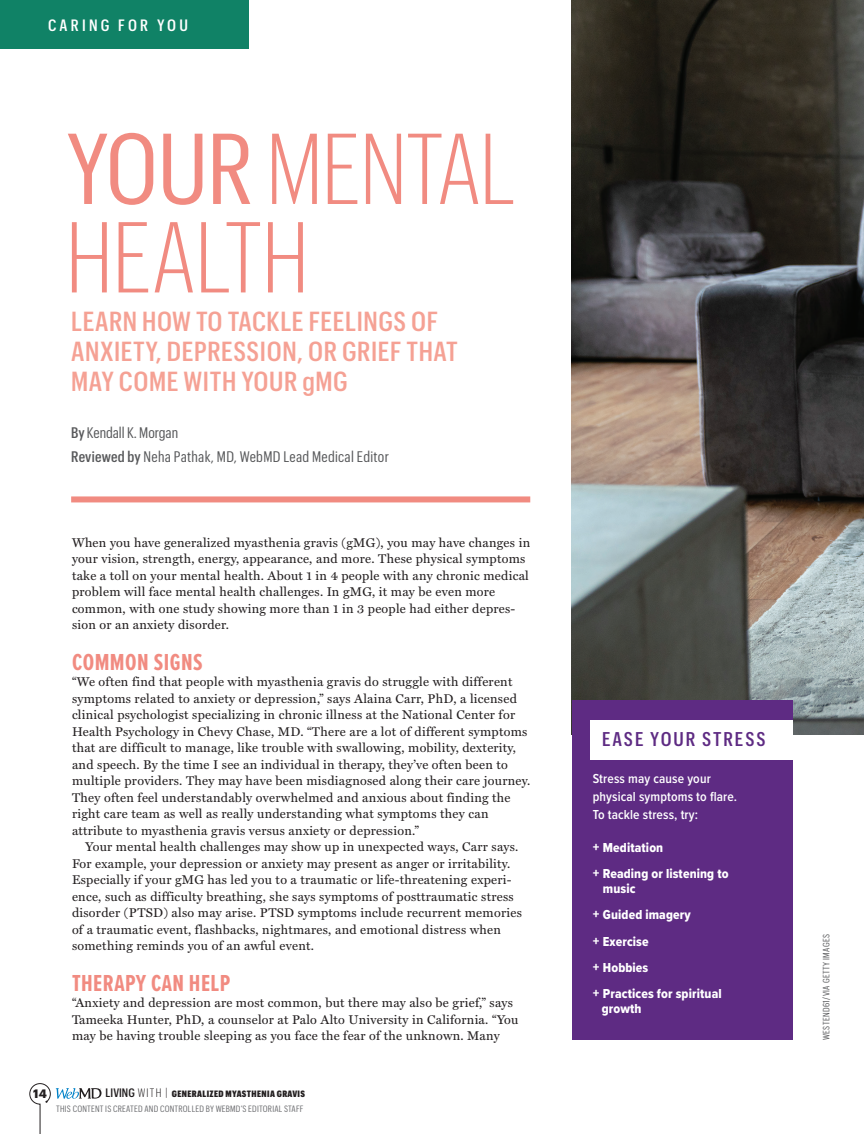
<style>
.page{position:relative;width:864px;height:1134px;background:#fff}
.page>*{position:absolute;margin:0;border:0;box-sizing:border-box;transform-origin:0 0}
.t1{font:300 98.25px/88.5px "Graphik Cond";letter-spacing:-.01em;color:#f18b81}
.t2{font:500 27px/30px "Graphik Cond";letter-spacing:.02em;color:#f5a194}
.t3{font:700 24px "Proxima Nova Ex Cn";letter-spacing:.02em;color:#f18b81}
.t4{font:500 19.5px "Graphik Cond";letter-spacing:.1em;color:#5e2b83}
.t5{font:500 16.2px "Graphik Cond";letter-spacing:.2em;color:#fff}
.t6{font:15px/23.7px "Graphik Cond";letter-spacing:.02em;color:#57585a}
.t7{font:13.5px/26.2px "Proxima Nova Cond Extrabld";letter-spacing:.01em;color:#fff}
.t8{font:600 13.5px/18px "Proxima Nova Cond";letter-spacing:.01em;color:#fff}
.t9{font:12.75px/16.5px "Miller Text Roman";letter-spacing:.02em;color:#231f20}
.t10{font:700 12px "Graphik";color:#231f20}
.t11{font:9px/15px "Graphik Cond";letter-spacing:.02em;color:#6c6d70;text-align:right}
.t12{font:9px "Graphik Cond";letter-spacing:.04em;color:#57585a}
.s1{font-weight:400}
.s2{font-weight:500}
.s3{font-weight:500;font-size:12px;color:#231f20}
.s4{font-weight:300;font-size:12px;color:#231f20}
.s5{font-weight:900;color:#231f20}
.s6{font-size:15px}
</style>
<div class="page">
<img style="left:572px;top:0;width:292px;height:734px">
<svg style="left:29px;top:1083px;width:73px;height:51px"></svg>
<div style="left:0;top:0;width:248px;height:49px;background:#108266"></div>
<div style="left:71px;top:496px;width:459px;height:6px;background:#f18b81"></div>
<div style="left:572px;top:700px;width:221px;height:339px;background:#5e2b83"></div>
<div style="left:590px;top:720px;width:203px;height:40px;background:#fff"></div>
<p class="t5" style="left:48px;top:14px;width:141px">CARING FOR YOU</p>
<h1 class="t1" style="left:66px;top:119px;width:451px"><span class="s1">YOUR</span> MENTAL<br>HEALTH</h1>
<h2 class="t2" style="left:71px;top:304px;width:388px">LEARN HOW TO TACKLE FEELINGS OF<br>ANXIETY, DEPRESSION, OR GRIEF THAT<br>MAY COME WITH YOUR gMG</h2>
<p class="t6" style="left:71px;top:420px;width:319px"><span class="s2">By</span> Kendall K. Morgan<br><span class="s2">Reviewed by</span> Neha Pathak, MD, WebMD Lead Medical Editor</p>
<p class="t9" style="left:72px;top:534px;width:460px">When you have generalized myasthenia gravis (gMG), you may have changes in your vision, strength, energy, appearance, and more. These physical symptoms take a toll on your mental health. About 1 in 4 people with any chronic medical problem will face mental health challenges. In gMG, it may be even more common, with one study showing more than 1 in 3 people had either depres&shy;sion or an anxiety disorder.</p>
<h3 class="t3" style="left:72px;top:644px;width:132px">COMMON SIGNS</h3>
<p class="t9" style="left:72px;top:673px;width:460px">“We often find that people with myasthenia gravis do struggle with different symptoms related to anxiety or depression,” says Alaina Carr, PhD, a licensed clinical psychologist specializing in chronic illness at the National Center for Health Psychology in Chevy Chase, MD. “There are a lot of different symptoms that are difficult to manage, like trouble with swallowing, mobility, dexterity, and speech. By the time I see an individual in therapy, they’ve often been to multiple providers. They may have been misdiagnosed along their care journey.<br>They often feel understandably overwhelmed and anxious about finding the right care team as well as really understanding what symptoms they can attribute to myasthenia gravis versus anxiety or depression.”</p>
<p class="t9" style="left:72px;top:838px;width:451px;text-indent:14px">Your mental health challenges may show up in unexpected ways, Carr says.<br>For example, your depression or anxiety may present as anger or irritability.<br>Especially if your gMG has led you to a traumatic or life-threatening experi&shy;ence, such as difficulty breathing, she says symptoms of posttraumatic stress disorder (PTSD) also may arise. PTSD symptoms include recurrent memories of a traumatic event, flashbacks, nightmares, and emotional distress when something reminds you of an awful event.</p>
<h3 class="t3" style="left:72px;top:965px;width:160px">THERAPY CAN HELP</h3>
<p class="t9" style="left:72px;top:994px;width:448px">“Anxiety and depression are most common, but there may also be grief,” says<br>Tameeka Hunter, PhD, a counselor at Palo Alto University in California. “You may be having trouble sleeping as you face the fear of the unknown. Many</p>
<p class="t10" style="left:33px;top:1084px;width:15px">14</p>
<p class="t11" style="left:56px;top:1085px;width:250px"><span class="s3">LIVING</span> <span class="s4">WITH |</span> <span class="s5">GENERALIZED MYASTHENIA GRAVIS<br></span>THIS CONTENT IS CREATED AND CONTROLLED BY WEBMD’S EDITORIAL STAFF</p>
<h3 class="t4" style="left:602px;top:726px;width:165px">EASE YOUR STRESS</h3>
<p class="t8" style="left:593px;top:769px;width:146px">Stress may cause your physical symptoms to flare.<br>To tackle stress, try:</p>
<p class="t7" style="left:593px;top:834px;width:137px"><span class="s6">+</span> Meditation<br><span class="s6">+</span> Reading or listening to</p>
<p class="t7" style="left:593px;top:875px;width:130px;text-indent:10px">music<br><span class="s6">+</span> Guided imagery<br><span class="s6">+</span> Exercise<br><span class="s6">+</span> Hobbies<br><span class="s6">+</span> Practices for spiritual</p>
<p class="t7" style="left:602px;top:995px;width:41px">growth</p>
<p class="t12" style="left:820px;top:1040px;width:108px;rotate:-90deg">WESTEND61/VIA GETTY IMAGES</p>
</div>
